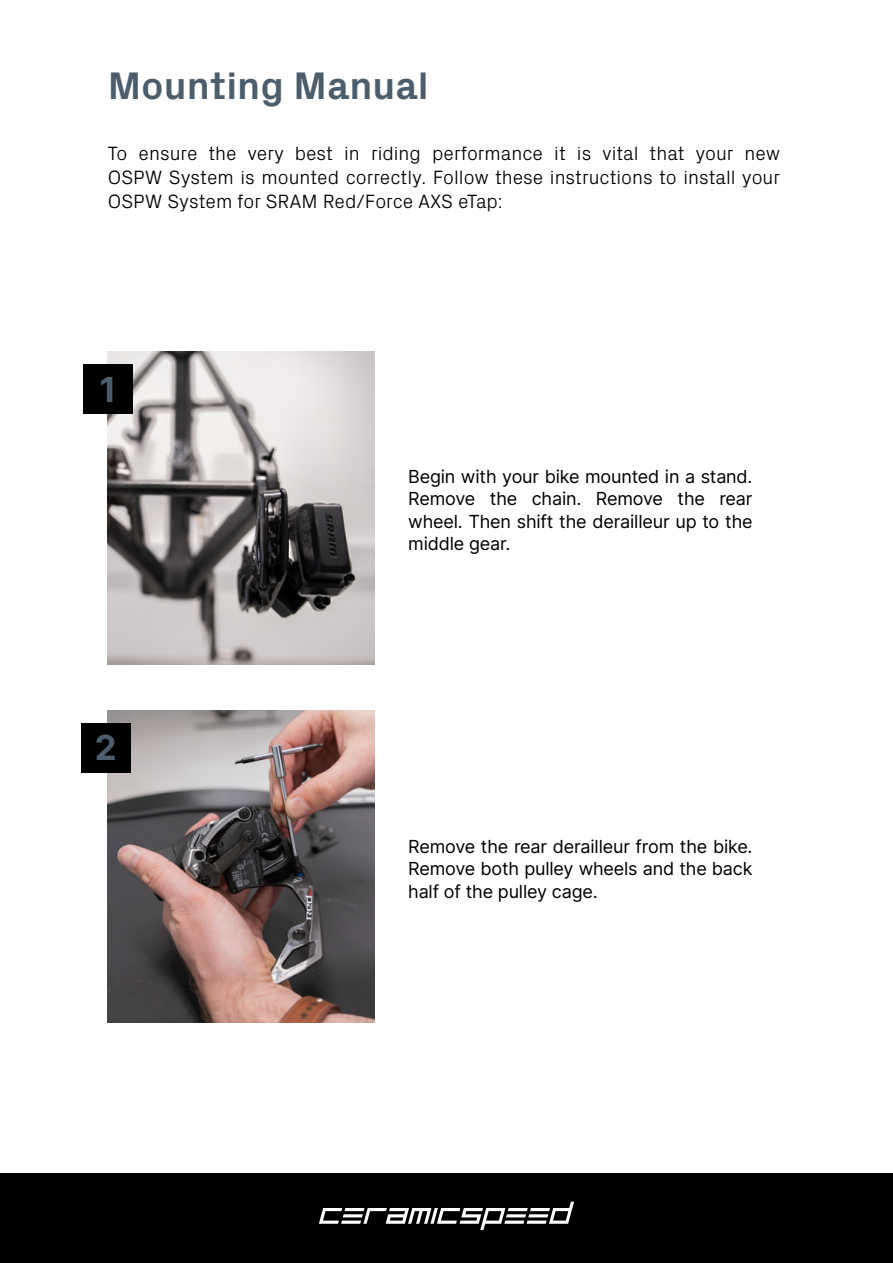
<style>
.page{position:relative;width:893px;height:1263px;background:#fff}
.page>*{position:absolute;margin:0;border:0;box-sizing:border-box;transform-origin:0 0}
.t1{font:700 39px "Px Grotesk";color:#4c5e6b}
.t2{font:700 34.5px "Inter";color:#4c5e6b}
.t3{font:300 19.5px/24px "Px Grotesk";color:#000;text-align:justify}
.t4{font:18px/22.5px "Inter";letter-spacing:-.01em;color:#000;text-align:justify}
</style>
<div class="page">
<img style="left:108px;top:352px;width:266px;height:312px">
<img style="left:108px;top:710px;width:266px;height:313px">
<div style="left:0;top:1174px;width:893px;height:89px;background:#000"></div>
<svg style="left:319px;top:1202px;width:255px;height:28px"></svg>
<div style="left:81px;top:723px;width:49px;height:49px;background:#000"></div>
<div style="left:83px;top:365px;width:50px;height:49px;background:#000"></div>
<h1 class="t1" style="left:108px;top:58px;width:322px">Mounting Manual</h1>
<p class="t3" style="left:108px;top:140px;width:674px">To ensure the very best in riding performance it is vital that your new OSPW System is mounted correctly. Follow these instructions to install your OSPW System for SRAM Red/Force AXS eTap:</p>
<h2 class="t2" style="left:99px;top:364px;width:18px">1</h2>
<h2 class="t2" style="left:95px;top:722px;width:23px">2</h2>
<p class="t4" style="left:408px;top:464px;width:346px">Begin with your bike mounted in a stand.<br>Remove the chain. Remove the rear wheel. Then shift the derailleur up to the middle gear.</p>
<p class="t4" style="left:408px;top:834px;width:346px">Remove the rear derailleur from the bike.<br>Remove both pulley wheels and the back half of the pulley cage.</p>
</div>
